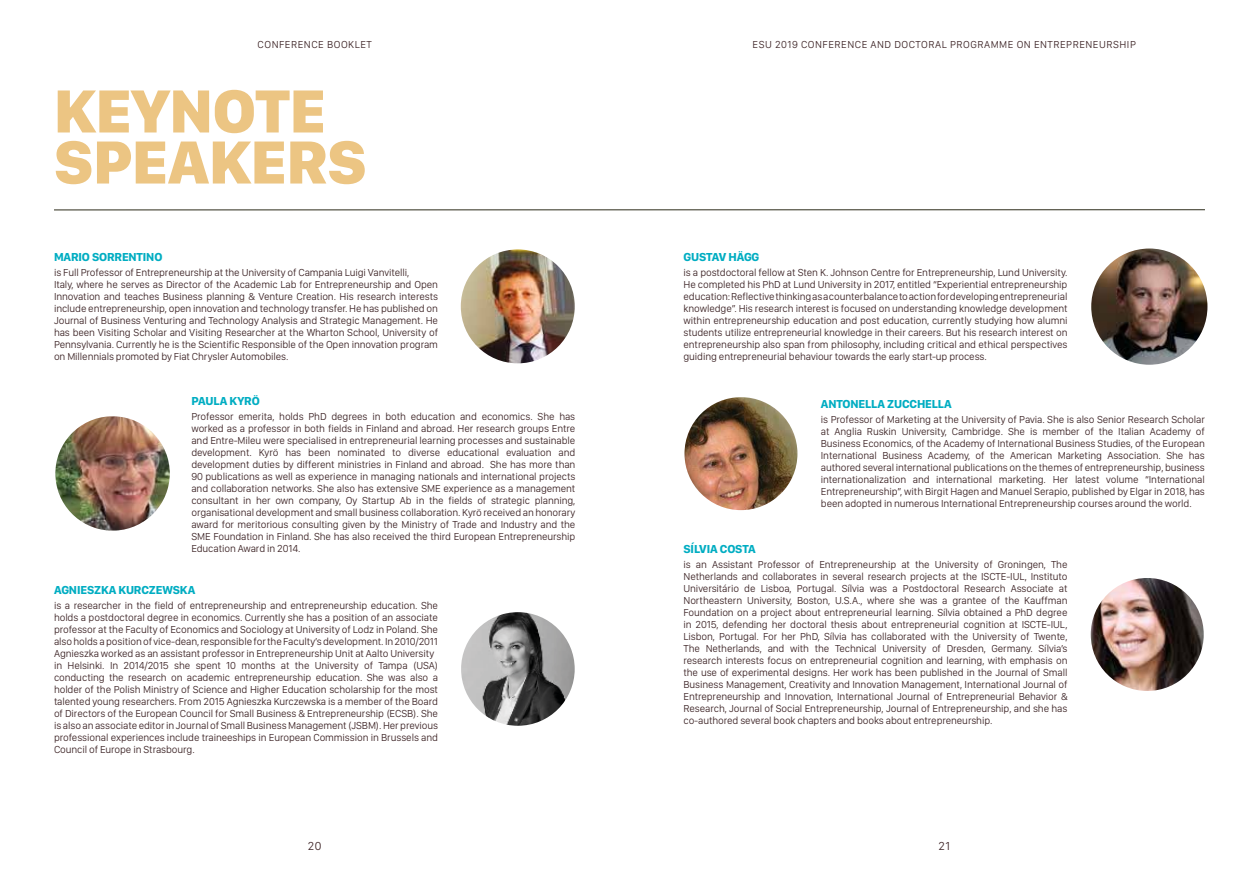
<style>
.page{position:relative;width:1259px;height:893px;background:#fff}
.page>*{position:absolute;margin:0;border:0;box-sizing:border-box;transform-origin:0 0}
.t1{font:800 63px/51px "SF Compact Display";color:#ecc583}
.t2{font:700 12px "SF Compact Display";letter-spacing:-.01em;color:#00adc2}
.t3{font:300 12px "SF Compact Display";color:#3c2325}
.t4{font:300 10.5px/12px "SF Compact Display";letter-spacing:-.01em;color:#3c2325;text-align:justify}
.t5{font:300 10.5px "SF Compact Display";letter-spacing:.05em;color:#3c2325}
</style>
<div class="page">
<hr style="left:54px;top:209px;width:1151px;height:1px;background:#2c2b19">
<img style="left:461px;top:249px;width:114px;height:114px;border-radius:57px">
<img style="left:55px;top:416px;width:115px;height:115px;border-radius:56px">
<img style="left:461px;top:612px;width:114px;height:114px;border-radius:57px">
<img style="left:1091px;top:249px;width:116px;height:116px;border-radius:58px">
<img style="left:684px;top:397px;width:113px;height:113px;border-radius:56px">
<img style="left:1090px;top:578px;width:113px;height:113px;border-radius:56px">
<p class="t5" style="left:258px;top:37px;width:116px">CONFERENCE BOOKLET</p>
<h1 class="t1" style="left:54px;top:83px;width:314px">KEYNOTE<br>SPEAKERS</h1>
<p class="t2" style="left:54px;top:248px;width:110px">MARIO SORRENTINO</p>
<p class="t4" style="left:54px;top:266px;width:385px;text-align:left">is Full Professor of Entrepreneurship at the University of Campania Luigi Vanvitelli,<br>Italy, where he serves as Director of the Academic Lab for Entrepreneurship and Open Innovation and teaches Business planning &amp; Venture Creation. His research interests include entrepreneurship, open innovation and technology transfer. He has published on Journal of Business Venturing and Technology Analysis and Strategic Management. He has been Visiting Scholar and Visiting Researcher at the Wharton School, University of Pennsylvania. Currently he is the Scientific Responsible of the Open innovation program on Millennials promoted by Fiat Chrysler Automobiles.</p>
<p class="t2" style="left:191px;top:393px;width:70px">PAULA KYRÖ</p>
<p class="t4" style="left:191px;top:410px;width:385px">Professor emerita, holds PhD degrees in both education and economics. She has worked as a professor in both fields in Finland and abroad. Her research groups Entre and Entre-Mileu were specialised in entrepreneurial learning processes and sustainable development. Kyrö has been nominated to diverse educational evaluation and development duties by different ministries in Finland and abroad. She has more than 90 publications as well as experience in managing nationals and international projects and collaboration networks. She also has extensive SME experience as a management consultant in her own company, Oy Startup Ab in the fields of strategic planning, organisational development and small business collaboration. Kyrö received an honorary award for meritorious consulting given by the Ministry of Trade and Industry and the SME Foundation in Finland. She has also received the third European Entrepreneurship Education Award in 2014.</p>
<p class="t2" style="left:54px;top:582px;width:143px">AGNIESZKA KURCZEWSKA</p>
<p class="t4" style="left:54px;top:599px;width:385px;text-align:left">is a researcher in the field of entrepreneurship and entrepreneurship education. She holds a postdoctoral degree in economics. Currently she has a position of an associate professor at the Faculty of Economics and Sociology at University of Lodz in Poland. She also holds a position of vice-dean, responsible for the Faculty’s development. In 2010/2011<br>Agnieszka worked as an assistant professor in Entrepreneurship Unit at Aalto University in Helsinki. In 2014/2015 she spent 10 months at the University of Tampa (USA) conducting the research on academic entrepreneurship education. She was also a holder of the Polish Ministry of Science and Higher Education scholarship for the most talented young researchers. From 2015 Agnieszka Kurczewska is a member of the Board of Directors of the European Council for Small Business &amp; Entrepreneurship (ECSB). She is also an associate editor in Journal of Small Business Management (JSBM). Her previous professional experiences include traineeships in European Commission in Brussels and Council of Europe in Strasbourg.</p>
<p class="t5" style="left:752px;top:37px;width:385px">ESU 2019 CONFERENCE AND DOCTORAL PROGRAMME ON ENTREPRENEURSHIP</p>
<p class="t2" style="left:683px;top:248px;width:77px">GUSTAV HÄGG</p>
<p class="t4" style="left:683px;top:266px;width:385px">is a postdoctoral fellow at Sten K. Johnson Centre for Entrepreneurship, Lund University.<br>He completed his PhD at Lund University in 2017, entitled “Experiential entrepreneurship education: Reflective thinking as a counterbalance to action for developing entrepreneurial knowledge”. His research interest is focused on understanding knowledge development within entrepreneurship education and post education, currently studying how alumni students utilize entrepreneurial knowledge in their careers. But his research interest on entrepreneurship also span from philosophy, including critical and ethical perspectives guiding entrepreneurial behaviour towards the early start-up process.</p>
<p class="t2" style="left:821px;top:395px;width:132px">ANTONELLA ZUCCHELLA</p>
<p class="t4" style="left:821px;top:413px;width:385px">is Professor of Marketing at the University of Pavia. She is also Senior Research Scholar at Anglia Ruskin University, Cambridge. She is member of the Italian Academy of Business Economics, of the Academy of International Business Studies, of the European International Business Academy, of the American Marketing Association. She has authored several international publications on the themes of entrepreneurship, business internationalization and international marketing. Her latest volume “International Entrepreneurship”, with Birgit Hagen and Manuel Serapio, published by Elgar in 2018, has been adopted in numerous International Entrepreneurship courses around the world.</p>
<p class="t2" style="left:683px;top:540px;width:74px">SÍLVIA COSTA</p>
<p class="t4" style="left:683px;top:558px;width:385px">is an Assistant Professor of Entrepreneurship at the University of Groningen, The Netherlands and collaborates in several research projects at the ISCTE-IUL, Instituto Universitário de Lisboa, Portugal. Sílvia was a Postdoctoral Research Associate at Northeastern University, Boston, U.S.A., where she was a grantee of the Kauffman Foundation on a project about entrepreneurial learning. Sílvia obtained a PhD degree in 2015, defending her doctoral thesis about entrepreneurial cognition at ISCTE-IUL, Lisbon, Portugal. For her PhD, Sílvia has collaborated with the University of Twente, The Netherlands, and with the Technical University of Dresden, Germany. Sílvia’s research interests focus on entrepreneurial cognition and learning, with emphasis on the use of experimental designs. Her work has been published in the Journal of Small Business Management, Creativity and Innovation Management, International Journal of Entrepreneurship and Innovation, International Journal of Entrepreneurial Behavior &amp; Research, Journal of Social Entrepreneurship, Journal of Entrepreneurship, and she has co-authored several book chapters and books about entrepreneurship.</p>
<p class="t3" style="left:308px;top:838px;width:15px">20</p>
<p class="t3" style="left:938px;top:838px;width:13px">21</p>
</div>
